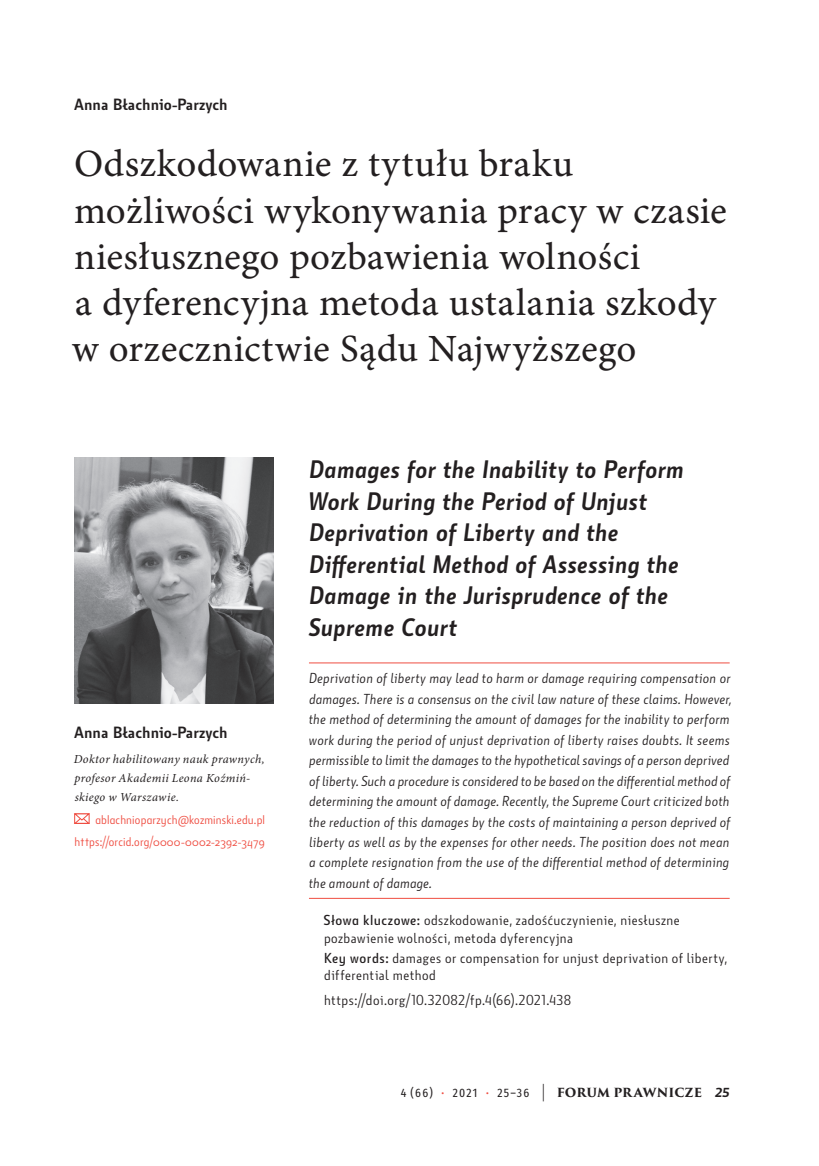
<style>
.page{position:relative;width:819px;height:1166px;background:#fff}
.page>*{position:absolute;margin:0;border:0;box-sizing:border-box;transform-origin:0 0}
.t1{font:38.5px/46.2px "Minion Pro Capt";letter-spacing:.005em;color:#231f20}
.t2{font:italic 700 24.5px/31.5px "Botanika";letter-spacing:-.005em;color:#231f20}
.t3{font:700 15.75px "Botanika";color:#231f20}
.t4{font:italic 14px/20.5px "Botanika Lite";letter-spacing:.015em;color:#231f20}
.t5{font:14px/17.5px "Botanika Lite";letter-spacing:.035em;color:#231f20}
.t6{font:italic 12.25px/19.2px "Minion Pro";letter-spacing:.025em;color:#231f20}
.t7{font:12.25px/22.4px "Botanika Lite Alt";letter-spacing:.015em;color:#ef4d41;text-align:right}
.t8{font:12.25px "Fira Sans Condensed";letter-spacing:.1em;color:#231f20}
.s1{font-family:"Botanika Demi Alt"}
.s2{font-weight:500;color:#ef4d41}
.s3{font-family:"Trajan Pro 3";font-size:17.5px}
.s4{font-family:"Trajan Pro 3";font-weight:700}
.s5{font-family:"Botanika";font-weight:800;font-style:italic;font-size:12.6px}
</style>
<div class="page">
<svg style="left:74px;top:813px;width:16px;height:11px"></svg>
<hr style="left:309px;top:662px;width:420px;height:1px;background:#ef4d41">
<hr style="left:309px;top:898px;width:420px;height:1px;background:#ef4d41">
<img style="left:74px;top:458px;width:199px;height:246px">
<p class="t3" style="left:74px;top:95px;width:155px">Anna Błachnio-Parzych</p>
<h1 class="t1" style="left:72px;top:141px;width:656px">Odszkodowanie z tytułu braku możliwości wykonywania pracy w czasie niesłusznego pozbawienia wolności<br>a dyferencyjna metoda ustalania szkody w orzecznictwie Sądu Najwyższego</h1>
<p class="t3" style="left:74px;top:723px;width:155px">Anna Błachnio-Parzych</p>
<p class="t6" style="left:74px;top:749px;width:192px">Doktor habilitowany nauk prawnych, profesor Akademii Leona Koźmiń&shy;skiego w Warszawie.</p>
<p class="t7" style="left:75px;top:808px;width:192px">ablachnioparzych@kozminski.edu.pl https://orcid.org/0000-0002-2392-3479</p>
<h2 class="t2" style="left:308px;top:454px;width:377px">Damages for the Inability to Perform<br>Work During the Period of Unjust<br>Deprivation of Liberty and the<br>Differential Method of Assessing the<br>Damage in the Jurisprudence of the<br>Supreme Court</h2>
<p class="t4" style="left:309px;top:668px;width:424px">Deprivation of liberty may lead to harm or damage requiring compensation or damages. There is a consensus on the civil law nature of these claims. However, the method of determining the amount of damages for the inability to perform work during the period of unjust deprivation of liberty raises doubts. It seems permissible to limit the damages to the hypothetical savings of a person deprived of liberty. Such a procedure is considered to be based on the differential method of determining the amount of damage. Recently, the Supreme Court criticized both the reduction of this damages by the costs of maintaining a person deprived of liberty as well as by the expenses for other needs. The position does not mean a complete resignation from the use of the differential method of determining the amount of damage.</p>
<p class="t5" style="left:323px;top:912px;width:358px"><span class="s1">Słowa kluczowe:</span> odszkodowanie, zadośćuczynienie, niesłuszne pozbawienie wolności, metoda dyferencyjna</p>
<p class="t5" style="left:324px;top:949px;width:405px"><span class="s1">Key words:</span> damages or compensation for unjust deprivation of liberty, differential method</p>
<p class="t5" style="left:324px;top:992px;width:249px">https://doi.org/10.32082/fp.4(66).2021.438</p>
<p class="t8" style="left:401px;top:1081px;width:330px">4 (66) <span class="s2">·</span> 2021 <span class="s2">·</span> 25–36 <span class="s3">|</span> <span class="s4">FORUM PRAWNICZE</span> <span class="s5">25</span></p>
</div>
